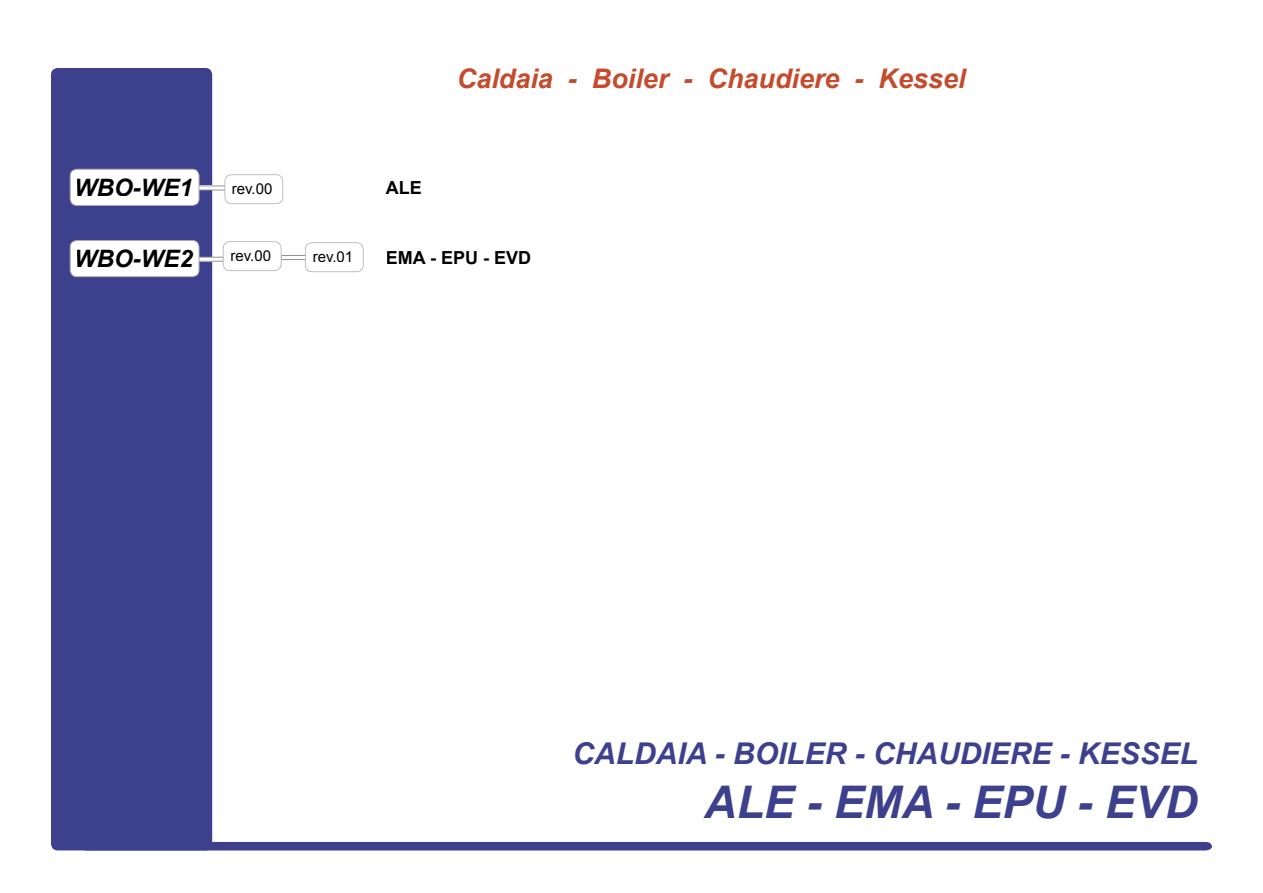
<style>
.page{position:relative;width:1263px;height:893px;background:#fff}
.page>*{position:absolute;margin:0;border:0;box-sizing:border-box;transform-origin:0 0}
.t1{font:italic 700 45px "Arial";color:#3c408d}
.t2{font:italic 700 30px "Arial";color:#3c408d}
.t3{font:italic 700 27px "Arial";color:#c44b2c}
.t4{font:italic 700 24px "Arial";color:#000}
.t5{font:700 18px "Arial";color:#000}
.t6{font:15px "Arial";color:#000}
</style>
<div class="page">
<div style="left:281px;top:255px;width:28px;height:5px;border:1px solid #939393"></div>
<div style="left:208px;top:842px;width:1004px;height:8px;background:#3c408d"></div>
<div style="left:51px;top:68px;width:161px;height:782px;background:#3c408d;border-radius:7px"></div>
<div style="left:198px;top:186px;width:28px;height:4px;border:1px solid #939393"></div>
<div style="left:70px;top:169px;width:129px;height:36px;background:#fff;border-radius:7px"></div>
<div style="left:70px;top:169px;width:129px;height:37px;border:1px solid #ababab;border-radius:7px"></div>
<svg style="left:224px;top:174px;width:59px;height:30px"></svg>
<div style="left:233px;top:184px;width:39px;height:11px;background:#fff"></div>
<hr style="left:198px;top:257px;width:27px;height:4px;background:#fff">
<div style="left:198px;top:257px;width:28px;height:5px;border:1px solid #939393"></div>
<div style="left:70px;top:240px;width:129px;height:37px;background:#fff;border-radius:7px"></div>
<div style="left:70px;top:240px;width:129px;height:37px;border:1px solid #ababab;border-radius:7px"></div>
<svg style="left:223px;top:241px;width:58px;height:30px"></svg>
<div style="left:232px;top:250px;width:38px;height:11px;background:#fff"></div>
<svg style="left:305px;top:242px;width:59px;height:30px"></svg>
<p class="t3" style="left:457px;top:60px;width:510px">Caldaia - Boiler - Chaudiere - Kessel</p>
<p class="t4" style="left:74px;top:171px;width:120px">WBO-WE1</p>
<p class="t6" style="left:232px;top:179px;width:42px">rev.00</p>
<p class="t4" style="left:74px;top:242px;width:120px">WBO-WE2</p>
<p class="t6" style="left:231px;top:246px;width:42px">rev.00</p>
<p class="t6" style="left:313px;top:247px;width:42px">rev.01</p>
<p class="t5" style="left:386px;top:176px;width:37px">ALE</p>
<p class="t5" style="left:386px;top:246px;width:147px">EMA - EPU - EVD</p>
<p class="t2" style="left:572px;top:733px;width:627px">CALDAIA - BOILER - CHAUDIERE - KESSEL</p>
<h1 class="t1" style="left:704px;top:772px;width:495px">ALE - EMA - EPU - EVD</h1>
</div>
